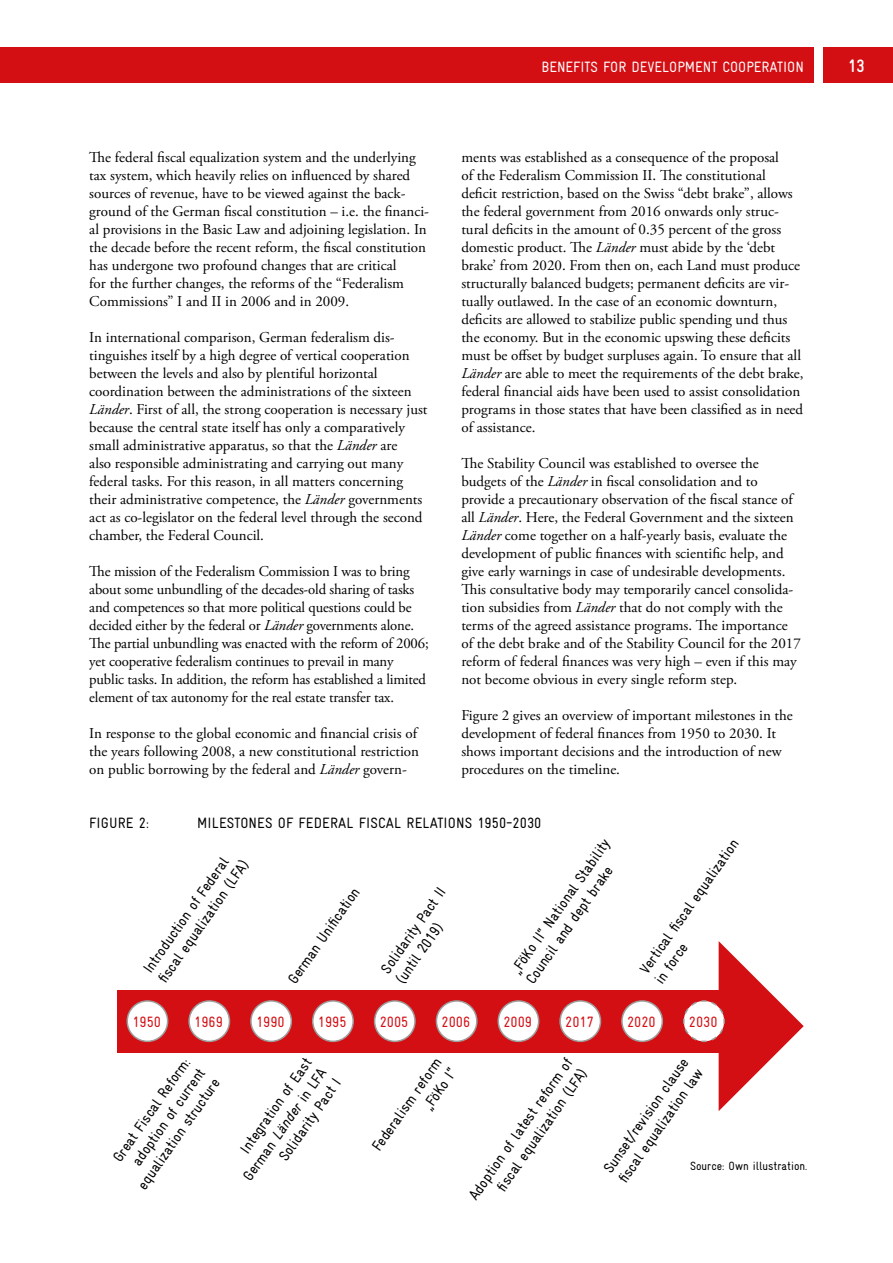
<style>
.page{position:relative;width:893px;height:1263px;background:#fff}
.page>*{position:absolute;margin:0;border:0;box-sizing:border-box;transform-origin:0 0}
.t1{font:700 condensed 18px "GIZ Gravur Pro";color:#fff}
.Fließtext{font:15px/18px "Adobe Garamond Pro";color:#000}
.Fließtext-2{font:condensed 15px/18px "GIZ Gravur Pro";letter-spacing:.01em;color:#000}
.t2{font:condensed 15px "GIZ Gravur Pro";color:#d40f14}
.t3{font:condensed 15px "GIZ Gravur Pro";color:#fff}
.Quelle{font:condensed 12px "GIZ Gravur Pro";color:#000}
.s1{font-style:italic}
</style>
<div class="page">
<div style="left:0;top:47px;width:814px;height:36px;background:#d40f14"></div>
<div style="left:823px;top:47px;width:70px;height:36px;background:#d40f14"></div>
<div style="left:117px;top:990px;width:610px;height:62px;background:#d40f14"></div>
<div style="left:127px;top:1001px;width:41px;height:40px;background:#fff;border-radius:50%"></div>
<div style="left:126px;top:1000px;width:42px;height:42px;border:2px solid #9d9d9c;border-radius:50%"></div>
<div style="left:189px;top:1001px;width:40px;height:40px;background:#fff;border-radius:50%"></div>
<div style="left:188px;top:1000px;width:42px;height:42px;border:2px solid #9d9d9c;border-radius:50%"></div>
<div style="left:251px;top:1001px;width:40px;height:40px;background:#fff;border-radius:50%"></div>
<div style="left:250px;top:1000px;width:42px;height:42px;border:2px solid #9d9d9c;border-radius:50%"></div>
<div style="left:313px;top:1001px;width:40px;height:40px;background:#fff;border-radius:50%"></div>
<div style="left:312px;top:1000px;width:42px;height:42px;border:2px solid #9d9d9c;border-radius:50%"></div>
<div style="left:375px;top:1001px;width:40px;height:40px;background:#fff;border-radius:50%"></div>
<div style="left:374px;top:1000px;width:42px;height:42px;border:2px solid #9d9d9c;border-radius:50%"></div>
<div style="left:436px;top:1001px;width:41px;height:40px;background:#fff;border-radius:50%"></div>
<div style="left:436px;top:1000px;width:42px;height:42px;border:2px solid #9d9d9c;border-radius:50%"></div>
<div style="left:498px;top:1001px;width:41px;height:40px;background:#fff;border-radius:50%"></div>
<div style="left:497px;top:1000px;width:42px;height:42px;border:2px solid #9d9d9c;border-radius:50%"></div>
<div style="left:560px;top:1001px;width:40px;height:40px;background:#fff;border-radius:50%"></div>
<div style="left:559px;top:1000px;width:42px;height:42px;border:2px solid #9d9d9c;border-radius:50%"></div>
<div style="left:622px;top:1001px;width:40px;height:40px;background:#fff;border-radius:50%"></div>
<div style="left:621px;top:1000px;width:42px;height:42px;border:2px solid #9d9d9c;border-radius:50%"></div>
<svg style="left:682px;top:941px;width:122px;height:170px"></svg>
<p class="Fließtext" style="left:89px;top:149px;width:341px">The federal fiscal equalization system and the underlying tax system, which heavily relies on influenced by shared sources of revenue, have to be viewed against the back&shy;ground of the German fiscal constitution – i.e. the financi&shy;al provisions in the Basic Law and adjoining legislation. In the decade before the recent reform, the fiscal constitution has undergone two profound changes that are critical<br>for the further changes, the reforms of the “Federalism Commissions” I and II in 2006 and in 2009.</p>
<p class="Fließtext" style="left:89px;top:329px;width:340px">In international comparison, German federalism dis&shy;tinguishes itself by a high degree of vertical cooperation between the levels and also by plentiful horizontal coordination between the administrations of the sixteen <span class="s1">Länder</span>. First of all, the strong cooperation is necessary just because the central state itself has only a comparatively small administrative apparatus, so that the <span class="s1">Länder</span> are<br>also responsible administrating and carrying out many federal tasks. For this reason, in all matters concerning their administrative competence, the <span class="s1">Länder</span> governments act as co-legislator on the federal level through the second chamber, the Federal Council.</p>
<p class="Fließtext" style="left:89px;top:563px;width:341px">The mission of the Federalism Commission I was to bring about some unbundling of the decades-old sharing of tasks and competences so that more political questions could be decided either by the federal or <span class="s1">Länder</span> governments alone.<br>The partial unbundling was enacted with the reform of 2006; yet cooperative federalism continues to prevail in many public tasks. In addition, the reform has established a limited element of tax autonomy for the real estate transfer tax.</p>
<p class="Fließtext" style="left:89px;top:725px;width:331px">In response to the global economic and financial crisis of the years following 2008, a new constitutional restriction on public borrowing by the federal and <span class="s1">Länder</span> govern-</p>
<p class="t3" style="left:541px;top:58px;width:264px">BENEFITS FOR DEVELOPMENT COOPERATION</p>
<p class="t1" style="left:847px;top:55px;width:19px">13</p>
<p class="Fließtext" style="left:461px;top:149px;width:344px">ments was established as a consequence of the proposal<br>of the Federalism Commission II. The constitutional deficit restriction, based on the Swiss “debt brake”, allows the federal government from 2016 onwards only struc&shy;tural deficits in the amount of 0.35 percent of the gross domestic product. The <span class="s1">Länder</span> must abide by the ‘debt brake’ from 2020. From then on, each Land must produce structurally balanced budgets; permanent deficits are vir&shy;tually outlawed. In the case of an economic downturn, deficits are allowed to stabilize public spending und thus the economy. But in the economic upswing these deficits must be offset by budget surpluses again. To ensure that all <span class="s1">Länder</span> are able to meet the requirements of the debt brake, federal financial aids have been used to assist consolidation programs in those states that have been classified as in need of assistance.</p>
<p class="Fließtext" style="left:461px;top:455px;width:341px">The Stability Council was established to oversee the budgets of the <span class="s1">Länder</span> in fiscal consolidation and to provide a precautionary observation of the fiscal stance of all <span class="s1">Länder</span>. Here, the Federal Government and the sixteen <span class="s1">Länder</span> come together on a half-yearly basis, evaluate the development of public finances with scientific help, and give early warnings in case of undesirable developments.<br>This consultative body may temporarily cancel consolida&shy;tion subsidies from <span class="s1">Länder</span> that do not comply with the terms of the agreed assistance programs. The importance of the debt brake and of the Stability Council for the 2017 reform of federal finances was very high – even if this may not become obvious in every single reform step.</p>
<p class="Fließtext" style="left:461px;top:707px;width:333px">Figure 2 gives an overview of important milestones in the development of federal finances from 1950 to 2030. It shows important decisions and the introduction of new procedures on the timeline.</p>
<p class="Fließtext-2" style="left:89px;top:814px;width:61px">FIGURE 2:</p>
<p class="Fließtext-2" style="left:197px;top:814px;width:346px">MILESTONES OF FEDERAL FISCAL RELATIONS 1950-2030</p>
<p class="Fließtext-2" style="left:139px;top:966px;width:148px;rotate:-55deg">Introduction of Federal<br>fi scal equalization (LFA)</p>
<p class="Fließtext-2" style="left:284px;top:977px;width:115px;rotate:-55deg">German Unifi cation</p>
<p class="Fließtext-2" style="left:377px;top:966px;width:103px;rotate:-55deg">Solidarity Pact II (until 2019)</p>
<p class="Fließtext-2" style="left:507px;top:966px;width:162px;rotate:-55deg">„FöKo II“ National Stability<br>Council and dept brake</p>
<p class="Fließtext-2" style="left:636px;top:966px;width:162px;rotate:-55deg">Vertical fi scal equalization in force</p>
<p class="t2" style="left:132px;top:1013px;width:30px">1950</p>
<p class="t2" style="left:194px;top:1013px;width:30px">1969</p>
<p class="t2" style="left:256px;top:1013px;width:30px">1990</p>
<p class="t2" style="left:318px;top:1013px;width:30px">1995</p>
<p class="t2" style="left:380px;top:1013px;width:30px">2005</p>
<p class="t2" style="left:441px;top:1013px;width:30px">2006</p>
<p class="t2" style="left:503px;top:1013px;width:30px">2009</p>
<p class="t2" style="left:565px;top:1013px;width:30px">2017</p>
<p class="t2" style="left:627px;top:1013px;width:30px">2020</p>
<p class="t2" style="left:689px;top:1013px;width:30px">2030</p>
<p class="Fließtext-2" style="left:104px;top:1162px;width:133px;text-align:right;rotate:-55deg">Great Fiscal Reform: adoption of current equalization structure</p>
<p class="Fließtext-2" style="left:224px;top:1164px;width:135px;text-align:right;rotate:-55deg">Integration of East<br>German <span class="s1">Länder</span> in LFA<br>Solidarity Pact I</p>
<p class="Fließtext-2" style="left:368px;top:1144px;width:112px;text-align:right;rotate:-55deg">Federalism reform „FöKo I“</p>
<p class="Fließtext-2" style="left:464px;top:1193px;width:171px;text-align:right;rotate:-55deg">Adoption of latest reform of fi scal equalization (LFA)</p>
<p class="Fließtext-2" style="left:599px;top:1166px;width:138px;rotate:-55deg">Sunset/revision clause fi scal equalization law</p>
<p class="Quelle" style="left:690px;top:1159px;width:119px">Source: Own illustration.</p>
</div>
